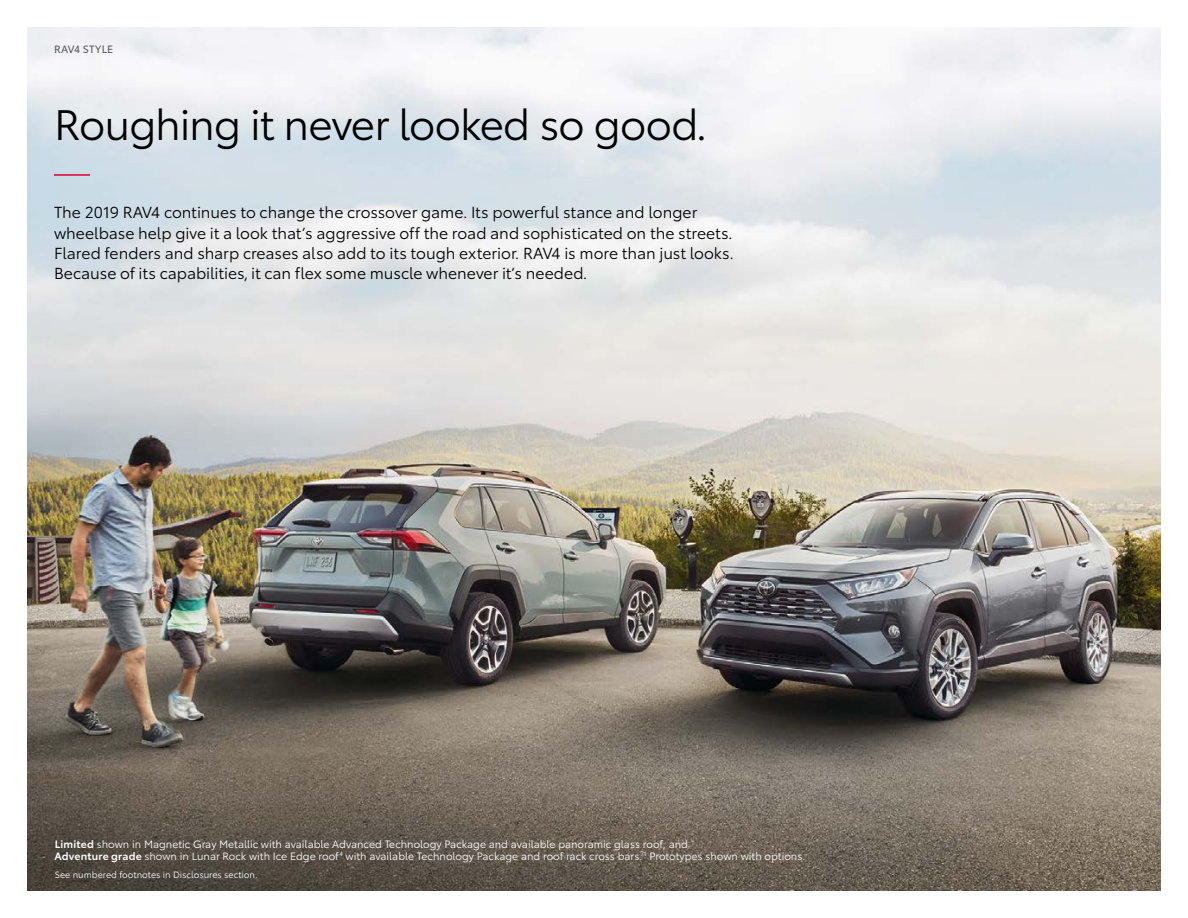
<style>
.page{position:relative;width:1188px;height:918px;background:#fff}
.page>*{position:absolute;margin:0;border:0;box-sizing:border-box;transform-origin:0 0}
.t1{font:42px "Toyota Type";letter-spacing:-.025em;color:#000}
.t2{font:15.75px/20.2px "Toyota Type";color:#000}
.t3{font:10.5px/12px "Toyota Type";color:#fff}
.t4{font:10.5px "Toyota Type";letter-spacing:.02em;color:#5f6062}
.t5{font:9px "Toyota Type";color:#fff}
.s1{font-weight:600}
</style>
<div class="page">
<img style="left:27px;top:27px;width:1134px;height:864px">
<hr style="left:54px;top:174px;width:36px;height:2px;background:#dc002e">
<p class="t4" style="left:54px;top:41px;width:61px">RAV4 STYLE</p>
<h1 class="t1" style="left:54px;top:93px;width:655px">Roughing it never looked so good.</h1>
<p class="t2" style="left:54px;top:201px;width:682px">The 2019 RAV4 continues to change the crossover game. Its powerful stance and longer wheelbase help give it a look that’s aggressive off the road and sophisticated on the streets.<br>Flared fenders and sharp creases also add to its tough exterior. RAV4 is more than just looks.<br>Because of its capabilities, it can flex some muscle whenever it’s needed.</p>
<p class="t3" style="left:54px;top:837px;width:753px"><span class="s1">Limited</span> shown in Magnetic Gray Metallic with available Advanced Technology Package and available panoramic glass roof, and<br><span class="s1">Adventure grade</span> shown in Lunar Rock with Ice Edge roof<sup>4</sup> with available Technology Package and roof rack cross bars.<sup>71</sup> Prototypes shown with options.</p>
<p class="t5" style="left:55px;top:868px;width:204px">See numbered footnotes in Disclosures section.</p>
</div>
